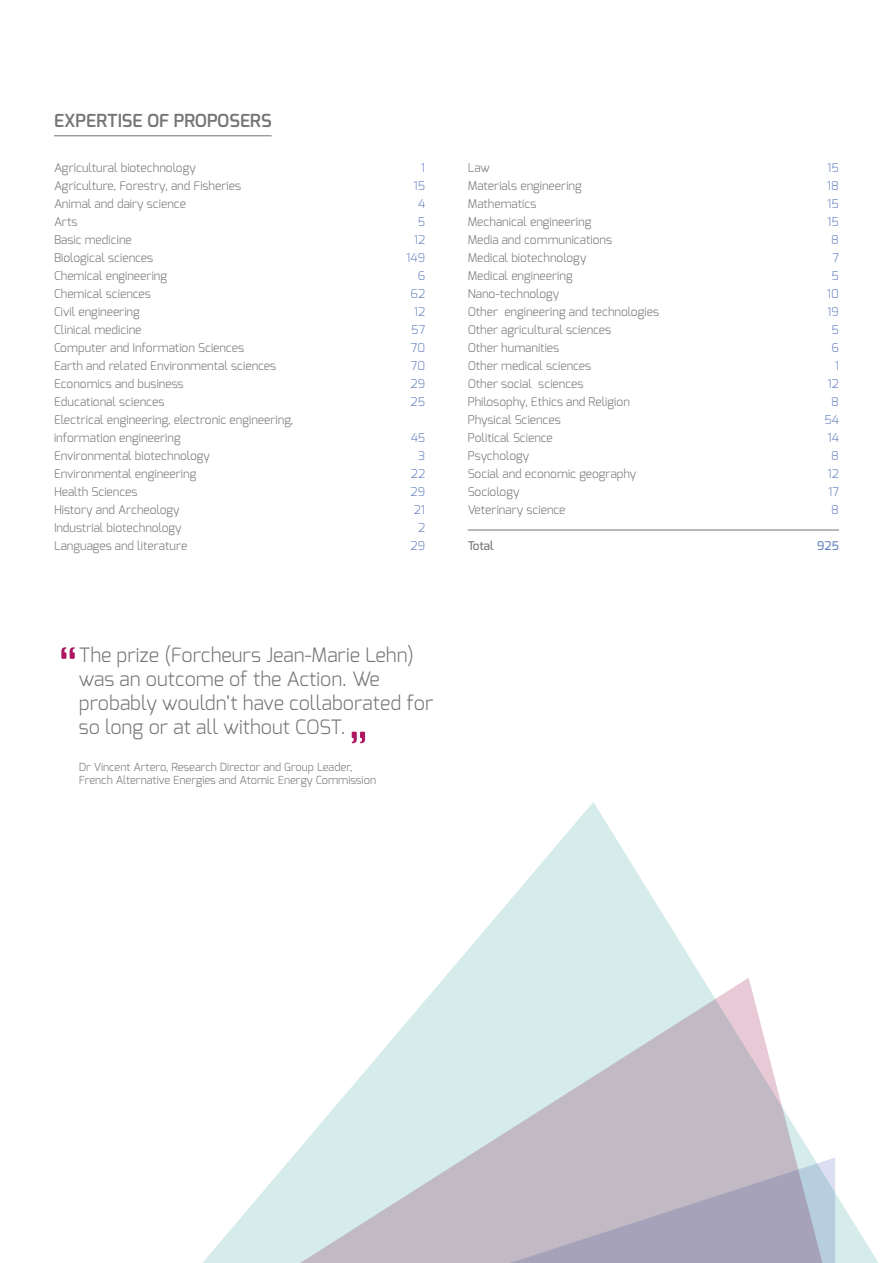
<style>
.page{position:relative;width:893px;height:1263px;background:#fff}
.page>*{position:absolute;margin:0;border:0;box-sizing:border-box;transform-origin:0 0}
.t1{font:300 59.4px "Exo";color:#ae1861}
.t2{font:300 19.8px/23.7px "Exo";color:#767474}
.t3{font:600 18px "Exo";color:#767474}
.t4{font:300 12px/18px "Exo";color:#767474}
.t5{font:300 12px/18px "Exo";color:#6884c2;text-align:right}
.t6{font:500 12px "Exo";letter-spacing:-.01em;color:#767474}
.t7{font:500 12px "Exo";color:#6884c2}
.t8{font:300 11.1px/13.4px "Exo";color:#767474}
</style>
<div class="page">
<svg style="left:203px;top:802px;width:676px;height:461px"></svg>
<hr style="left:54px;top:136px;width:218px;height:1px;background:#767474">
<hr style="left:468px;top:530px;width:371px;height:1px;background:#767474">
<h3 class="t3" style="left:54px;top:109px;width:219px">EXPERTISE OF PROPOSERS</h3>
<p class="t4" style="left:54px;top:158px;width:241px">Agricultural biotechnology<br>Agriculture, Forestry, and Fisheries<br>Animal and dairy science<br>Arts<br>Basic medicine<br>Biological sciences<br>Chemical engineering<br>Chemical sciences<br>Civil engineering<br>Clinical medicine<br>Computer and Information Sciences<br>Earth and related Environmental sciences<br>Economics and business<br>Educational sciences<br>Electrical engineering, electronic engineering, information engineering<br>Environmental biotechnology<br>Environmental engineering<br>Health Sciences<br>History and Archeology<br>Industrial biotechnology<br>Languages and literature</p>
<p class="t4" style="left:468px;top:158px;width:193px">Law<br>Materials engineering<br>Mathematics<br>Mechanical engineering<br>Media and communications<br>Medical biotechnology<br>Medical engineering<br>Nano-technology<br>Other engineering and technologies<br>Other agricultural sciences<br>Other humanities<br>Other medical sciences<br>Other social sciences<br>Philosophy, Ethics and Religion<br>Physical Sciences<br>Political Science<br>Psychology<br>Social and economic geography<br>Sociology<br>Veterinary science</p>
<p class="t5" style="left:406px;top:158px;width:20px">1<br>15<br>4<br>5<br>12<br>149<br>6<br>62<br>12<br>57<br>70<br>70<br>29<br>25</p>
<p class="t5" style="left:411px;top:428px;width:16px">45<br>3<br>22<br>29<br>21<br>2<br>29</p>
<p class="t6" style="left:468px;top:538px;width:28px">Total</p>
<h2 class="t2" style="left:79px;top:643px;width:356px">The prize (Forcheurs Jean-Marie Lehn) was an outcome of the Action. We probably wouldn’t have collaborated for so long or at all without COST.</h2>
<p class="t8" style="left:79px;top:760px;width:299px">Dr Vincent Artero, Research Director and Group Leader,<br>French Alternative Energies and Atomic Energy Commission</p>
<h1 class="t1" style="left:57px;top:631px;width:23px">“</h1>
<h1 class="t1" style="left:348px;top:716px;width:23px">”</h1>
<p class="t5" style="left:824px;top:158px;width:16px">15<br>18<br>15<br>15<br>8<br>7<br>5<br>10<br>19<br>5<br>6<br>1<br>12<br>8<br>54<br>14<br>8<br>12<br>17<br>8</p>
<p class="t7" style="left:817px;top:538px;width:23px">925</p>
</div>
